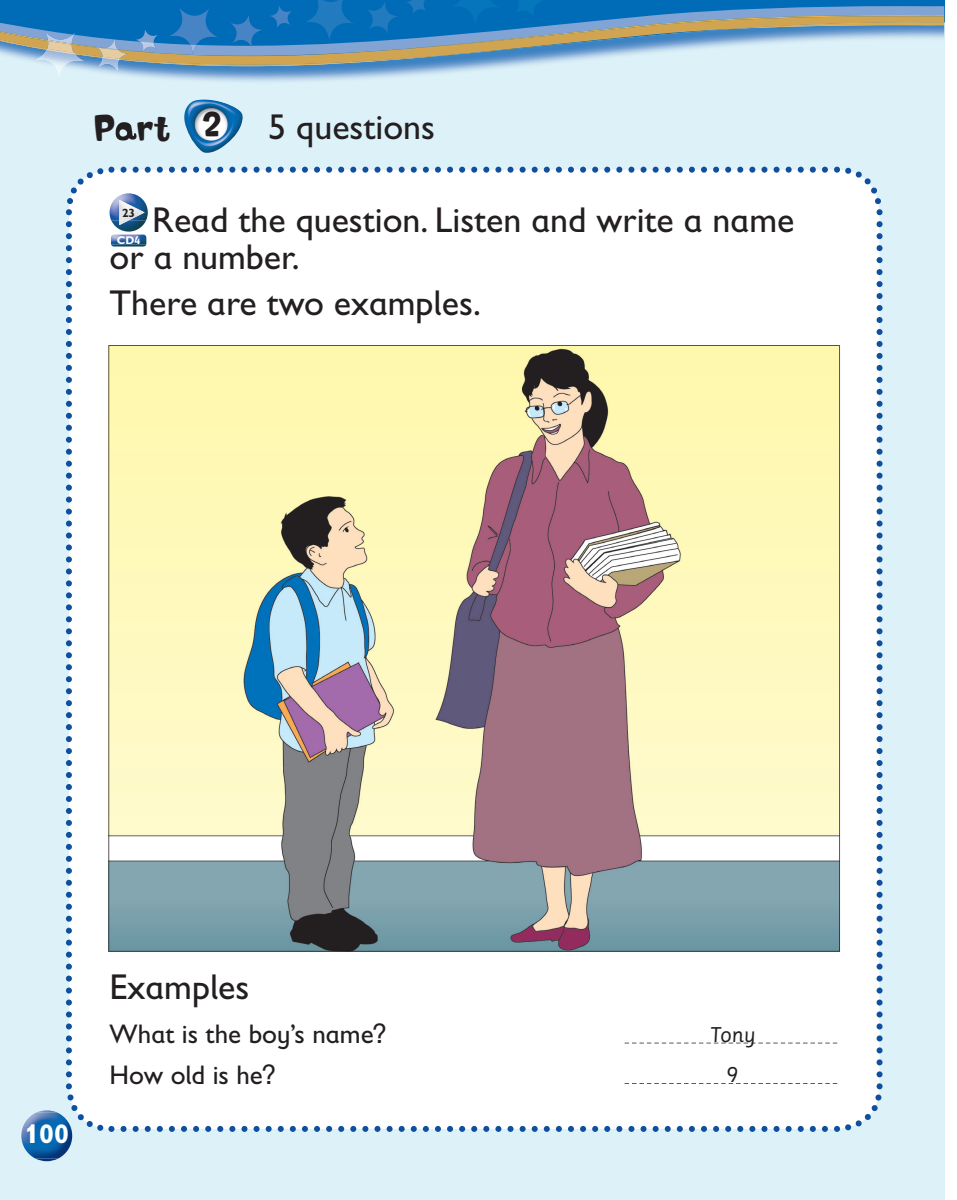
<style>
.page{position:relative;width:957px;height:1200px;background:#fff}
.page>*{position:absolute;margin:0;border:0;box-sizing:border-box;transform-origin:0 0}
.t1{font:36px/37.5px "Gill Sans Infant Std";color:#231f20}
.t2{font:36px "Softie";color:#231f20}
.t3{font:27px/40.5px "Gill Sans Infant Std";color:#231f20}
.t4{font:700 27px "Gill Sans Infant Std";color:#fff}
.t5{font:24px/40.3px "Sassoon Primary";color:#231f20;text-align:center}
.t6{font:700 12px "Gill Sans Infant Std";color:#231f20}
.t7{font:700 11.25px "Gill Sans Infant Std";color:#fff}
.s1{font-family:"Roger"}
.s2{font-family:"Helvetica Neue LT Std"}
</style>
<div class="page">
<div style="left:0;top:0;width:944px;height:1199px;background:#dcf1f8"></div>
<svg style="left:76px;top:66px;width:438px;height:7px;background:#79a8d4"></svg>
<img style="left:76px;top:65px;width:449px;height:1px">
<svg style="left:24px;top:59px;width:560px;height:6px;background:#9ca79e"></svg>
<img style="left:35px;top:59px;width:41px;height:17px">
<img style="left:99px;top:59px;width:20px;height:12px">
<img style="left:103px;top:59px;width:17px;height:1px">
<svg style="left:0;top:0;width:944px;height:59px;background:#5992b7"></svg>
<img style="left:38px;top:1110px;width:18px;height:2px">
<img style="left:35px;top:1158px;width:23px;height:2px">
<img style="left:21px;top:1112px;width:51px;height:46px">
<div style="left:66px;top:167px;width:816px;height:964px;background:#fff"></div>
<img style="left:111px;top:234px;width:35px;height:12px">
<img style="left:111px;top:220px;width:35px;height:11px">
<img style="left:109px;top:193px;width:39px;height:27px">
<svg style="left:119px;top:200px;width:8px;height:3px"></svg>
<svg style="left:119px;top:220px;width:10px;height:5px"></svg>
<img style="left:119px;top:203px;width:26px;height:17px">
<svg style="left:108px;top:345px;width:732px;height:606px;background:#d1cbad"></svg>
<svg style="left:624px;top:1042px;width:213px;height:1px"></svg>
<svg style="left:624px;top:1082px;width:213px;height:1px"></svg>
<svg style="left:115px;top:122px;width:21px;height:19px"></svg>
<img style="left:184px;top:99px;width:59px;height:54px">
<img style="left:135px;top:31px;width:21px;height:21px">
<img style="left:405px;top:0;width:21px;height:14px">
<p class="t2" style="left:94px;top:105px;width:130px">Prt <span class="s1">2</span></p>
<p class="t1" style="left:268px;top:107px;width:168px">5 questions</p>
<p class="t1" style="left:109px;top:200px;width:686px;text-indent:43px">Read the question. Listen and write a name or a number.</p>
<p class="t1" style="left:109px;top:284px;width:373px">There are two examples.</p>
<p class="t6" style="left:122px;top:205px;width:15px">23</p>
<p class="t7" style="left:117px;top:233px;width:25px">CD4</p>
<p class="t4" style="left:24px;top:1117px;width:46px">100</p>
<p class="t1" style="left:109px;top:967px;width:141px">Examples</p>
<p class="t3" style="left:109px;top:1013px;width:279px">What is the boy’s name<span class="s2">?<br></span>How old is he<span class="s2">?</span></p>
<p class="t5" style="left:709px;top:1013px;width:47px">Tony<br>9</p>
</div>
